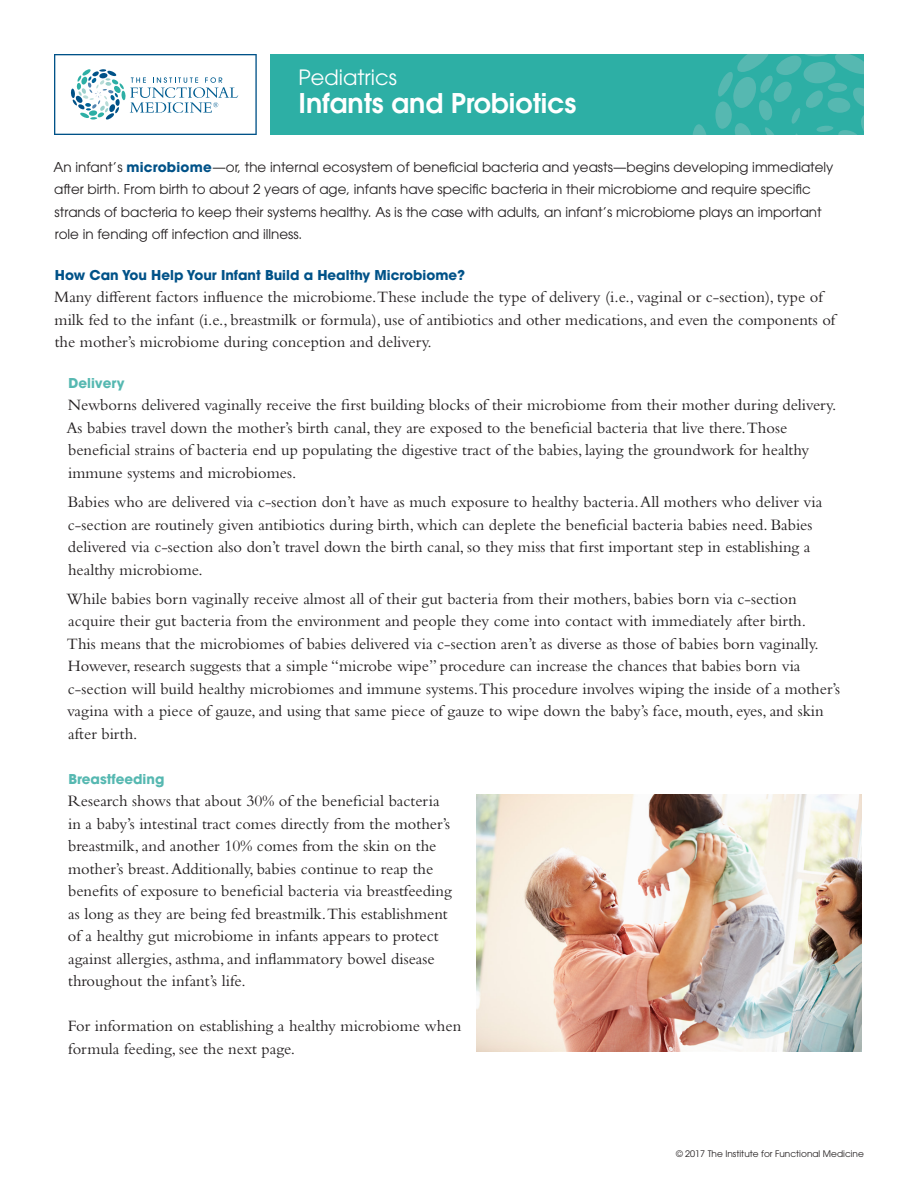
<style>
.page{position:relative;width:918px;height:1188px;background:#fff}
.page>*{position:absolute;margin:0;border:0;box-sizing:border-box;transform-origin:0 0}
.t1{font:600 27px "ITC Avant Garde Std";color:#fff}
.t2{font:21px "ITC Avant Garde Std";color:#fff}
.Indented_Body{font:16.5px/22.5px "Bembo Std";color:#231f20}
.Body_intro{font:16.5px/22.5px "Bembo Std";color:#231f20}
.Body_intro-2{font:13.5px/22.5px "ITC Avant Garde Std";color:#231f20}
.Body_intro-3{font:700 13.5px "ITC Avant Garde Std";color:#005288}
.Indented_Body-2{font:700 13.5px "ITC Avant Garde Std";color:#56b8b1}
.copyright{font:9px "ITC Avant Garde Std";color:#231f20}
.s1{font-weight:700;color:#005288}
</style>
<div class="page">
<div style="left:270px;top:54px;width:594px;height:81px;background:#2dafa5"></div>
<svg style="left:693px;top:124px;width:13px;height:11px"></svg>
<svg style="left:715px;top:54px;width:149px;height:81px"></svg>
<svg style="left:54px;top:54px;width:203px;height:81px"></svg>
<img style="left:476px;top:794px;width:386px;height:257px">
<p class="t2" style="left:299px;top:64px;width:100px">Pediatrics</p>
<p class="t1" style="left:299px;top:86px;width:279px">Infants and Probiotics</p>
<p class="Body_intro-2" style="left:53px;top:156px;width:782px">An infant’s <span class="s1">microbiome</span>—or, the internal ecosystem of beneficial bacteria and yeasts—begins developing immediately after birth. From birth to about 2 years of age, infants have specific bacteria in their microbiome and require specific strands of bacteria to keep their systems healthy. As is the case with adults, an infant’s microbiome plays an important role in fending off infection and illness.</p>
<p class="Body_intro-3" style="left:55px;top:266px;width:412px">How Can You Help Your Infant Build a Healthy Microbiome?</p>
<p class="Body_intro" style="left:54px;top:286px;width:783px">Many different factors influence the microbiome.These include the type of delivery (i.e., vaginal or c-section), type of milk fed to the infant (i.e., breastmilk or formula), use of antibiotics and other medications, and even the components of the mother’s microbiome during conception and delivery.</p>
<p class="Indented_Body-2" style="left:69px;top:374px;width:58px">Delivery</p>
<p class="Indented_Body" style="left:66px;top:394px;width:772px">Newborns delivered vaginally receive the first building blocks of their microbiome from their mother during delivery.<br>As babies travel down the mother’s birth canal, they are exposed to the beneficial bacteria that live there.Those beneficial strains of bacteria end up populating the digestive tract of the babies, laying the groundwork for healthy immune systems and microbiomes.</p>
<p class="Indented_Body" style="left:68px;top:491px;width:756px">Babies who are delivered via c-section don’t have as much exposure to healthy bacteria. All mothers who deliver via c-section are routinely given antibiotics during birth, which can deplete the beneficial bacteria babies need. Babies delivered via c-section also don’t travel down the birth canal, so they miss that first important step in establishing a healthy microbiome.</p>
<p class="Indented_Body" style="left:66px;top:587px;width:775px">While babies born vaginally receive almost all of their gut bacteria from their mothers, babies born via c-section acquire their gut bacteria from the environment and people they come into contact with immediately after birth.<br>This means that the microbiomes of babies delivered via c-section aren’t as diverse as those of babies born vaginally.<br>However, research suggests that a simple “microbe wipe” procedure can increase the chances that babies born via c-section will build healthy microbiomes and immune systems.This procedure involves wiping the inside of a mother’s vagina with a piece of gauze, and using that same piece of gauze to wipe down the baby’s face, mouth, eyes, and skin after birth.</p>
<p class="Indented_Body-2" style="left:68px;top:770px;width:98px">Breastfeeding</p>
<p class="Indented_Body" style="left:68px;top:790px;width:386px">Research shows that about 30% of the beneficial bacteria in a baby’s intestinal tract comes directly from the mother’s breastmilk, and another 10% comes from the skin on the mother’s breast. Additionally, babies continue to reap the benefits of exposure to beneficial bacteria via breastfeeding as long as they are being fed breastmilk.This establishment of a healthy gut microbiome in infants appears to protect against allergies, asthma, and inflammatory bowel disease throughout the infant’s life.</p>
<p class="Indented_Body" style="left:68px;top:1015px;width:395px">For information on establishing a healthy microbiome when formula feeding, see the next page.</p>
<p class="copyright" style="left:676px;top:1148px;width:189px">© 2017 The Institute for Functional Medicine</p>
</div>
